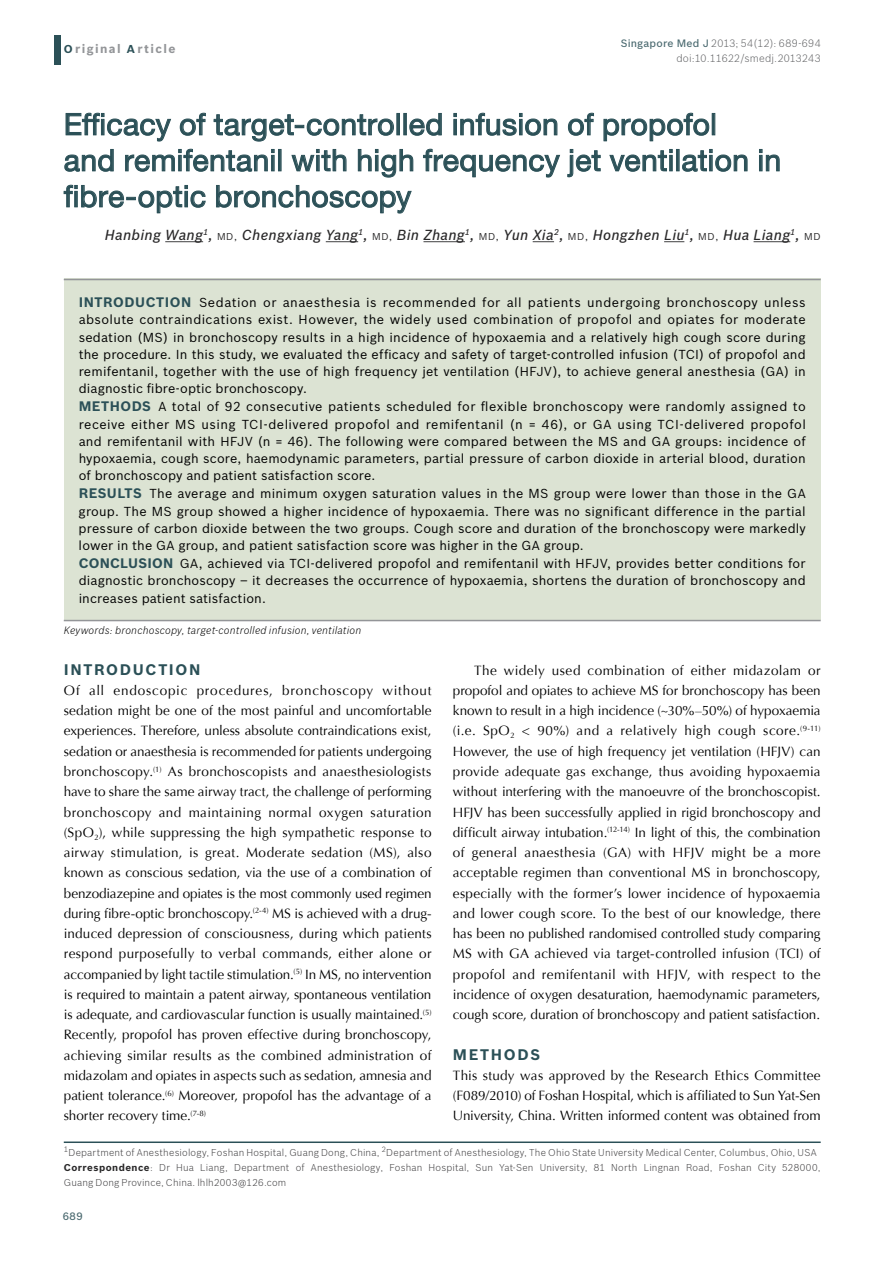
<style>
.page{position:relative;width:893px;height:1263px;background:#fff}
.page>*{position:absolute;margin:0;border:0;box-sizing:border-box;transform-origin:0 0}
.t1{font:30px/36px "Helvetica Neue";letter-spacing:.01em;color:#2b5057}
.t2{font:700 15px "Bosch Sans";letter-spacing:.11em;color:#2b5057}
.t3{font:italic 500 14.25px "Bosch Sans";letter-spacing:.015em;color:#292829}
.t4{font:13.5px/20.2px "Optima";color:#000;text-align:justify}
.t5{font:700 13.5px "Bosch Sans";letter-spacing:.02em;color:#2b5057}
.t6{font:12.75px/17.2px "Bosch Sans";letter-spacing:.01em;color:#000;text-align:justify}
.t7{font:700 12px "Bosch Sans";letter-spacing:.115em;color:#939598}
.t8{font:italic 300 10.5px "Bosch Sans";letter-spacing:.01em;color:#000}
.t9{font:300 10.5px/15px "Bosch Sans";letter-spacing:.02em;color:#636466;text-align:right}
.t10{font:500 10.5px "Bosch Sans";color:#4b6a70}
.t11{font:300 9.75px/15px "Bosch Sans";letter-spacing:.02em;color:#414042}
.t12{font:300 7.8px "Bosch Sans";color:#414042}
.s1{font-size:11.25px;color:#2b5057}
.s2{font-weight:500;color:#4b6a70}
.s3{font-weight:400;font-style:normal;font-size:9.75px}
.s4{font-weight:700;color:#292829}
</style>
<div class="page">
<div style="left:54px;top:35px;width:7px;height:29px;background:#2b5057"></div>
<svg style="left:65px;top:112px;width:106px;height:30px"></svg>
<svg style="left:180px;top:112px;width:26px;height:24px"></svg>
<svg style="left:213px;top:114px;width:181px;height:28px"></svg>
<div style="left:397px;top:113px;width:3px;height:22px;border:1px solid #2b5057"></div>
<div style="left:403px;top:113px;width:4px;height:22px;border:1px solid #2b5057"></div>
<svg style="left:409px;top:113px;width:33px;height:23px"></svg>
<svg style="left:454px;top:112px;width:104px;height:24px"></svg>
<svg style="left:568px;top:112px;width:26px;height:24px"></svg>
<svg style="left:603px;top:112px;width:107px;height:30px"></svg>
<div style="left:712px;top:113px;width:3px;height:22px;border:1px solid #2b5057"></div>
<svg style="left:64px;top:149px;width:50px;height:23px"></svg>
<svg style="left:125px;top:148px;width:150px;height:24px"></svg>
<div style="left:271px;top:155px;width:4px;height:16px;border:1px solid #2b5057"></div>
<div style="left:278px;top:149px;width:3px;height:22px;border:1px solid #2b5057"></div>
<svg style="left:291px;top:149px;width:56px;height:23px"></svg>
<svg style="left:358px;top:149px;width:56px;height:29px"></svg>
<svg style="left:423px;top:148px;width:137px;height:30px"></svg>
<svg style="left:567px;top:149px;width:34px;height:29px"></svg>
<svg style="left:609px;top:149px;width:64px;height:23px"></svg>
<div style="left:669px;top:155px;width:4px;height:16px;border:1px solid #2b5057"></div>
<div style="left:676px;top:149px;width:3px;height:22px;border:1px solid #2b5057"></div>
<svg style="left:682px;top:149px;width:66px;height:23px"></svg>
<svg style="left:759px;top:149px;width:21px;height:23px"></svg>
<svg style="left:63px;top:184px;width:143px;height:30px"></svg>
<svg style="left:216px;top:185px;width:196px;height:29px"></svg>
<hr style="left:165px;top:241px;width:38px;height:1px;background:#414042">
<hr style="left:326px;top:241px;width:32px;height:1px;background:#414042">
<hr style="left:423px;top:241px;width:42px;height:1px;background:#414042">
<svg style="left:533px;top:241px;width:21px;height:1px"></svg>
<svg style="left:664px;top:241px;width:20px;height:1px"></svg>
<hr style="left:754px;top:241px;width:36px;height:1px;background:#414042">
<hr style="left:64px;top:1141px;width:757px;height:2px;background:#2b5057">
<div style="left:64px;top:279px;width:757px;height:341px;background:#dce3d3"></div>
<hr style="left:64px;top:279px;width:757px;height:1px;background:#939598">
<hr style="left:64px;top:620px;width:757px;height:1px;background:#939598">
<p class="t7" style="left:64px;top:41px;width:113px"><span class="s1">O</span> RIGINAL <span class="s1">A</span> RTICLE</p>
<p class="t9" style="left:621px;top:35px;width:202px"><span class="s2">Singapore Med J</span> 2013; 54(12): 689-694 doi:10.11622/smedj.2013243</p>
<h1 class="t1" style="left:64px;top:104px;width:719px">Efficacy of target-controlled infusion of propofol<br>and remifentanil with high frequency jet ventilation in fibre-optic bronchoscopy</h1>
<p class="t3" style="left:105px;top:225px;width:717px">Hanbing Wang<sup>1</sup>, <span class="s3">MD,</span> Chengxiang Yang<sup>1</sup>, <span class="s3">MD,</span> Bin Zhang<sup>1</sup>, <span class="s3">MD,</span> Yun Xia<sup>2</sup>, <span class="s3">MD,</span> Hongzhen Liu<sup>1</sup>, <span class="s3">MD,</span> Hua Liang<sup>1</sup>, <span class="s3">MD</span></p>
<p class="t5" style="left:79px;top:294px;width:16px">INTRODUCTION</p>
<p class="t6" style="left:79px;top:294px;width:729px;text-indent:120px">Sedation or anaesthesia is recommended for all patients undergoing bronchoscopy unless absolute contraindications exist. However, the widely used combination of propofol and opiates for moderate sedation (MS) in bronchoscopy results in a high incidence of hypoxaemia and a relatively high cough score during the procedure. In this study, we evaluated the efficacy and safety of target-controlled infusion (TCI) of propofol and remifentanil, together with the use of high frequency jet ventilation (HFJV), to achieve general anesthesia (GA) in diagnostic fibre-optic bronchoscopy.</p>
<p class="t5" style="left:79px;top:398px;width:24px">METHODS</p>
<p class="t6" style="left:79px;top:398px;width:729px;text-indent:80px">A total of 92 consecutive patients scheduled for flexible bronchoscopy were randomly assigned to receive either MS using TCI-delivered propofol and remifentanil (n = 46), or GA using TCI-delivered propofol and remifentanil with HFJV (n = 46). The following were compared between the MS and GA groups: incidence of hypoxaemia, cough score, haemodynamic parameters, partial pressure of carbon dioxide in arterial blood, duration of bronchoscopy and patient satisfaction score.</p>
<p class="t5" style="left:79px;top:485px;width:20px">RESU</p>
<p class="t5" style="left:117px;top:485px;width:17px">LTS</p>
<p class="t6" style="left:79px;top:485px;width:729px;text-indent:71px">The average and minimum oxygen saturation values in the MS group were lower than those in the GA group. The MS group showed a higher incidence of hypoxaemia. There was no significant difference in the partial pressure of carbon dioxide between the two groups. Cough score and duration of the bronchoscopy were markedly lower in the GA group, and patient satisfaction score was higher in the GA group.</p>
<p class="t5" style="left:79px;top:555px;width:22px">CONC</p>
<p class="t5" style="left:120px;top:555px;width:18px">LUSION</p>
<p class="t6" style="left:79px;top:555px;width:728px;text-indent:101px">GA, achieved via TCI-delivered propofol and remifentanil with HFJV, provides better conditions for diagnostic bronchoscopy – it decreases the occurrence of hypoxaemia, shortens the duration of bronchoscopy and increases patient satisfaction.</p>
<p class="t8" style="left:64px;top:624px;width:299px">Keywords: bronchoscopy, target-controlled infusion, ventilation</p>
<p class="t2" style="left:64px;top:660px;width:138px">INTRODUCTION</p>
<p class="t4" style="left:64px;top:680px;width:369px">Of all endoscopic procedures, bronchoscopy without sedation might be one of the most painful and uncomfortable experiences. Therefore, unless absolute contraindications exist, sedation or anaesthesia is recommended for patients undergoing bronchoscopy.<sup>(1)</sup> As bronchoscopists and anaesthesiologists have to share the same airway tract, the challenge of performing bronchoscopy and maintaining normal oxygen saturation (SpO<sub>2</sub>), while suppressing the high sympathetic response to airway stimulation, is great. Moderate sedation (MS), also known as conscious sedation, via the use of a combination of benzodiazepine and opiates is the most commonly used regimen during fibre-optic bronchoscopy.<sup>(2-4)</sup> MS is achieved with a drug&shy;induced depression of consciousness, during which patients respond purposefully to verbal commands, either alone or accompanied by light tactile stimulation.<sup>(5)</sup> In MS, no intervention is required to maintain a patent airway, spontaneous ventilation is adequate, and cardiovascular function is usually maintained.<sup>(5)<br></sup>Recently, propofol has proven effective during bronchoscopy, achieving similar results as the combined administration of midazolam and opiates in aspects such as sedation, amnesia and patient tolerance.<sup>(6)</sup> Moreover, propofol has the advantage of a shorter recovery time.<sup>(7-8)</sup></p>
<p class="t4" style="left:453px;top:660px;width:369px;text-indent:21px">The widely used combination of either midazolam or propofol and opiates to achieve MS for bronchoscopy has been known to result in a high incidence (~30%–50%) of hypoxaemia (i.e. SpO<sub>2</sub> &lt; 90%) and a relatively high cough score.<sup>(9-11)<br></sup>However, the use of high frequency jet ventilation (HFJV) can provide adequate gas exchange, thus avoiding hypoxaemia without interfering with the manoeuvre of the bronchoscopist.<br>HFJV has been successfully applied in rigid bronchoscopy and difficult airway intubation.<sup>(12-14)</sup> In light of this, the combination of general anaesthesia (GA) with HFJV might be a more acceptable regimen than conventional MS in bronchoscopy, especially with the former’s lower incidence of hypoxaemia and lower cough score. To the best of our knowledge, there has been no published randomised controlled study comparing MS with GA achieved via target-controlled infusion (TCI) of propofol and remifentanil with HFJV, with respect to the incidence of oxygen desaturation, haemodynamic parameters, cough score, duration of bronchoscopy and patient satisfaction.</p>
<p class="t2" style="left:453px;top:1045px;width:89px">METHODS</p>
<p class="t4" style="left:453px;top:1065px;width:369px">This study was approved by the Research Ethics Committee (F089/2010) of Foshan Hospital, which is affiliated to Sun Yat-Sen University, China. Written informed content was obtained from</p>
<p class="t12" style="left:64px;top:1144px;width:6px">1</p>
<p class="t11" style="left:64px;top:1145px;width:758px;text-indent:5px">Department of Anesthesiology, Foshan Hospital, Guang Dong, China, <sup>2</sup>Department of Anesthesiology, The Ohio State University Medical Center, Columbus, Ohio, USA<br><span class="s4">CORRESPONDENCE</span>: Dr Hua Liang, Department of Anesthesiology, Foshan Hospital, Sun Yat-Sen University, 81 North Lingnan Road, Foshan City 528000,<br>Guang Dong Province, China. lhlh2003@126.com</p>
<p class="t10" style="left:63px;top:1210px;width:21px">689</p>
</div>
